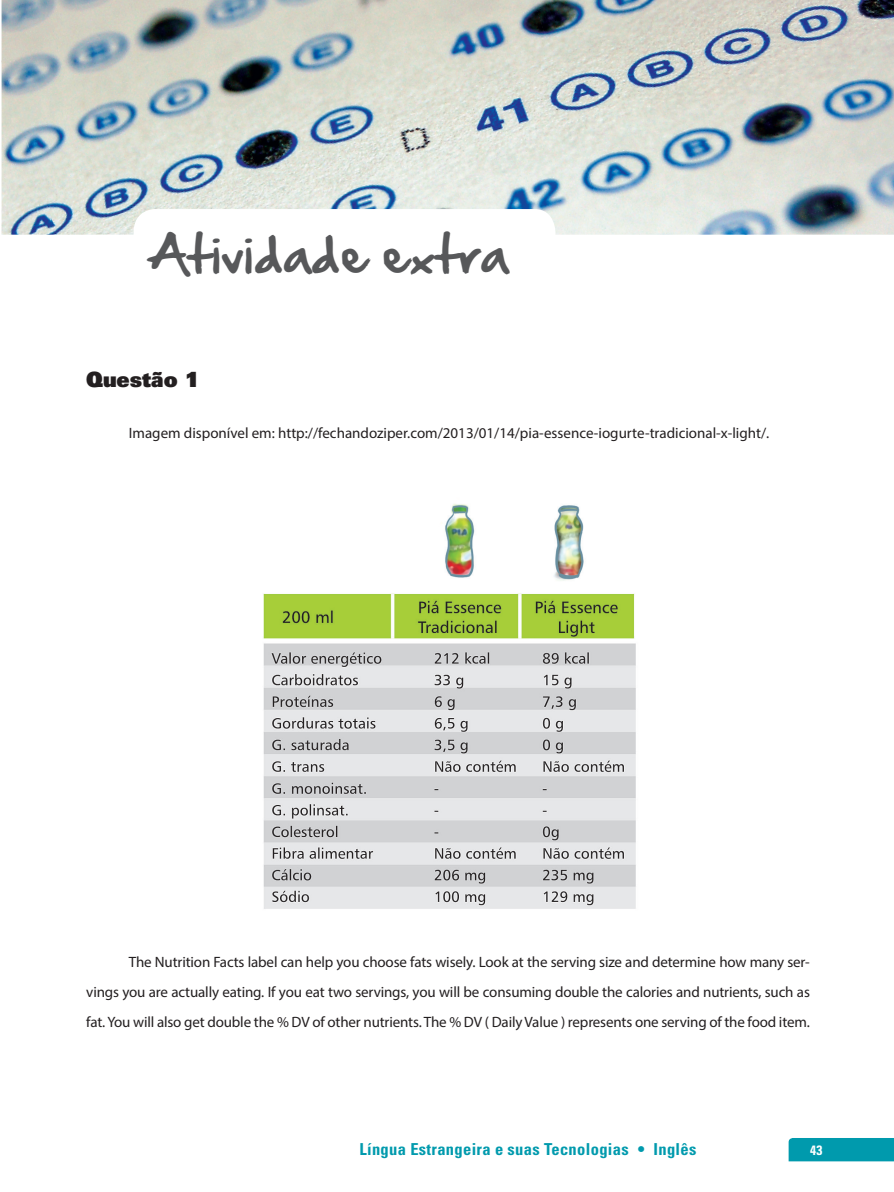
<style>
.page{position:relative;width:894px;height:1192px;background:#fff}
.page>*{position:absolute;margin:0;border:0;box-sizing:border-box;transform-origin:0 0}
.t1{font:45px "Hand Of Sean";letter-spacing:.02em;color:#57585a}
.t2{font:900 21px "Univers";color:#231f20}
.t3{font:700 condensed 16.5px "Univers";letter-spacing:.02em;color:#009aad}
.t4{font:15px/30px "Myriad Pro";color:#231f20;text-align:justify}
.t5{font:700 condensed 13.5px "Univers";color:#fff}
</style>
<div class="page">
<div style="left:788px;top:1138px;width:105px;height:23px;background:#009aad"></div>
<img style="left:263px;top:504px;width:373px;height:405px">
<img style="left:2px;top:0;width:194px;height:235px">
<img style="left:2px;top:60px;width:55px;height:175px">
<img style="left:196px;top:0;width:166px;height:209px">
<img style="left:362px;top:0;width:165px;height:210px">
<img style="left:527px;top:0;width:216px;height:235px">
<img style="left:692px;top:0;width:201px;height:227px">
<img style="left:572px;top:224px;width:36px;height:11px">
<img style="left:743px;top:180px;width:150px;height:55px">
<h1 class="t1" style="left:146px;top:213px;width:363px">Atividade extra</h1>
<h2 class="t2" style="left:86px;top:365px;width:115px">Questão 1</h2>
<p class="t4" style="left:129px;top:418px;width:642px">Imagem disponível em: http://fechandoziper.com/2013/01/14/pia-essence-iogurte-tradicional-x-light/.</p>
<p class="t4" style="left:86px;top:946px;width:725px;text-indent:43px">The Nutrition Facts label can help you choose fats wisely. Look at the serving size and determine how many ser&shy;vings you are actually eating. If you eat two servings, you will be consuming double the calories and nutrients, such as fat. You will also get double the % DV of other nutrients. The % DV ( Daily Value ) represents one serving of the food item.</p>
<p class="t3" style="left:359px;top:1139px;width:338px">Língua Estrangeira e suas Tecnologias • Inglês</p>
<p class="t5" style="left:810px;top:1142px;width:14px">43</p>
</div>
